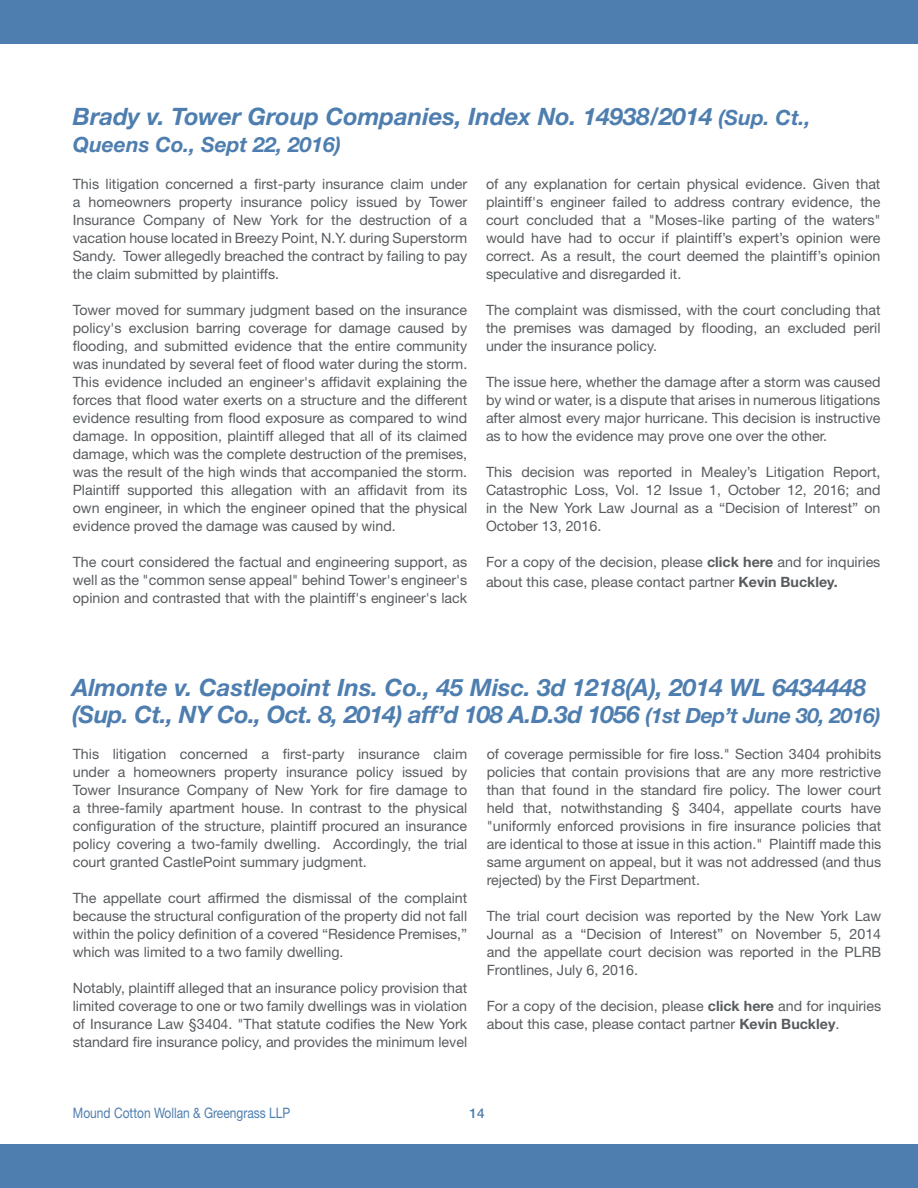
<style>
.page{position:relative;width:918px;height:1188px;background:#fff}
.page>*{position:absolute;margin:0;border:0;box-sizing:border-box;transform-origin:0 0}
.t1{font:italic 700 24px/27px "Helvetica Neue LT Std";color:#4e7eaf}
.t2{font:italic 700 21px "Helvetica Neue LT Std";color:#4e7eaf}
.t3{font:14.4px "Helvetica Neue LT Std";color:#4e7eaf;scale:.83 1}
.t4{font:14.25px/18px "Helvetica Neue LT Std";color:#585c5f;text-align:justify}
.t5{font:500 13.5px "Helvetica Neue LT Std";color:#4e7eaf}
.s1{font-size:21px}
.s2{font-weight:700}
</style>
<div class="page">
<div style="left:0;top:0;width:918px;height:43px;background:#4e7eaf"></div>
<div style="left:0;top:1144px;width:918px;height:44px;background:#4e7eaf"></div>
<h1 class="t1" style="left:73px;top:103px;width:739px">Brady v. Tower Group Companies, Index No. 14938/2014 <span class="s1">(Sup. Ct.,</span></h1>
<h2 class="t2" style="left:73px;top:132px;width:270px">Queens Co., Sept 22, 2016)</h2>
<p class="t4" style="left:73px;top:175px;width:396px">This litigation concerned a first-party insurance claim under a homeowners property insurance policy issued by Tower Insurance Company of New York for the destruction of a vacation house located in Breezy Point, N.Y. during Superstorm Sandy. Tower allegedly breached the contract by failing to pay the claim submitted by plaintiffs.</p>
<p class="t4" style="left:73px;top:301px;width:396px">Tower moved for summary judgment based on the insurance policy's exclusion barring coverage for damage caused by flooding, and submitted evidence that the entire community was inundated by several feet of flood water during the storm.<br>This evidence included an engineer's affidavit explaining the forces that flood water exerts on a structure and the different evidence resulting from flood exposure as compared to wind damage. In opposition, plaintiff alleged that all of its claimed damage, which was the complete destruction of the premises, was the result of the high winds that accompanied the storm.<br>Plaintiff supported this allegation with an affidavit from its own engineer, in which the engineer opined that the physical evidence proved the damage was caused by wind.</p>
<p class="t4" style="left:73px;top:553px;width:396px">The court considered the factual and engineering support, as well as the "common sense appeal" behind Tower's engineer's opinion and contrasted that with the plaintiff's engineer's lack</p>
<p class="t4" style="left:486px;top:175px;width:396px">of any explanation for certain physical evidence. Given that plaintiff's engineer failed to address contrary evidence, the court concluded that a "Moses-like parting of the waters" would have had to occur if plaintiff’s expert’s opinion were correct. As a result, the court deemed the plaintiff’s opinion speculative and disregarded it.</p>
<p class="t4" style="left:486px;top:301px;width:396px">The complaint was dismissed, with the court concluding that the premises was damaged by flooding, an excluded peril under the insurance policy.</p>
<p class="t4" style="left:486px;top:373px;width:396px">The issue here, whether the damage after a storm was caused by wind or water, is a dispute that arises in numerous litigations after almost every major hurricane. This decision is instructive as to how the evidence may prove one over the other.</p>
<p class="t4" style="left:486px;top:463px;width:396px">This decision was reported in Mealey’s Litigation Report, Catastrophic Loss, Vol. 12 Issue 1, October 12, 2016; and in the New York Law Journal as a “Decision of Interest” on October 13, 2016.</p>
<p class="t4" style="left:486px;top:552px;width:396px;line-height:19.5px">For a copy of the decision, please <span class="s2">click here</span> and for inquiries about this case, please contact partner <span class="s2">Kevin Buckley.</span></p>
<h1 class="t1" style="left:72px;top:673px;width:810px">Almonte v. Castlepoint Ins. Co., 45 Misc. 3d 1218(A), 2014 WL 6434448 (Sup. Ct., NY Co., Oct. 8, 2014) aff’d 108 A.D.3d 1056 <span class="s1">(1st Dep’t June 30, 2016)</span></h1>
<p class="t4" style="left:73px;top:745px;width:396px">This litigation concerned a first-party insurance claim under a homeowners property insurance policy issued by Tower Insurance Company of New York for fire damage to a three-family apartment house. In contrast to the physical configuration of the structure, plaintiff procured an insurance policy covering a two-family dwelling. Accordingly, the trial court granted CastlePoint summary judgment.</p>
<p class="t4" style="left:73px;top:889px;width:396px">The appellate court affirmed the dismissal of the complaint because the structural configuration of the property did not fall within the policy definition of a covered “Residence Premises,” which was limited to a two family dwelling.</p>
<p class="t4" style="left:73px;top:979px;width:396px">Notably, plaintiff alleged that an insurance policy provision that limited coverage to one or two family dwellings was in violation of Insurance Law §3404. "That statute codifies the New York standard fire insurance policy, and provides the minimum level</p>
<p class="t4" style="left:487px;top:745px;width:396px">of coverage permissible for fire loss." Section 3404 prohibits policies that contain provisions that are any more restrictive than that found in the standard fire policy. The lower court held that, notwithstanding § 3404, appellate courts have "uniformly enforced provisions in fire insurance policies that are identical to those at issue in this action." Plaintiff made this same argument on appeal, but it was not addressed (and thus rejected) by the First Department.</p>
<p class="t4" style="left:487px;top:907px;width:396px">The trial court decision was reported by the New York Law Journal as a “Decision of Interest” on November 5, 2014 and the appellate court decision was reported in the PLRB Frontlines, July 6, 2016.</p>
<p class="t4" style="left:487px;top:997px;width:396px">For a copy of the decision, please <span class="s2">click here</span> and for inquiries about this case, please contact partner <span class="s2">Kevin Buckley</span>.</p>
<p class="t3" style="left:73px;top:1104px;width:263px">Mound Cotton Wollan &amp; Greengrass LLP</p>
<p class="t5" style="left:469px;top:1105px;width:17px">14</p>
</div>
